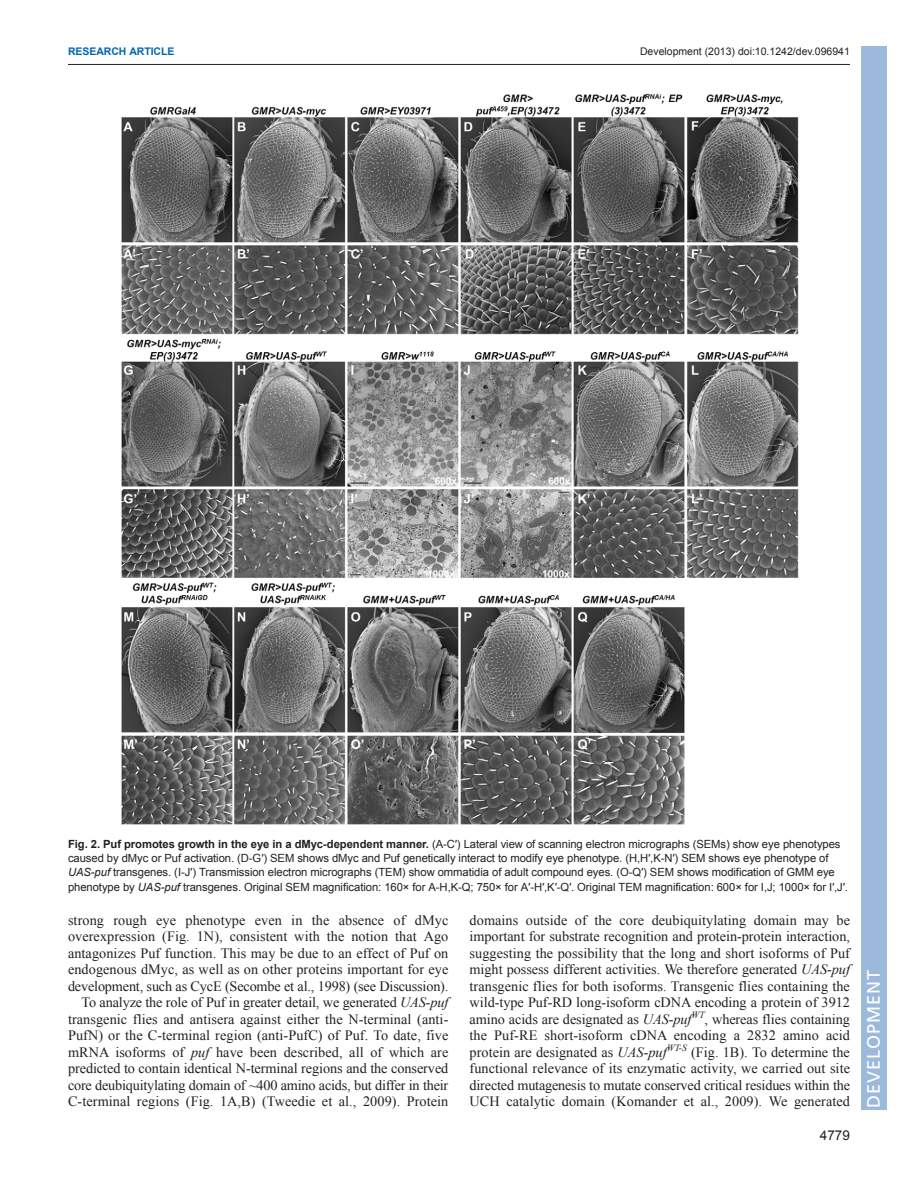
<style>
.page{position:relative;width:918px;height:1188px;background:#fff}
.page>*{position:absolute;margin:0;border:0;box-sizing:border-box;transform-origin:0 0}
.t1{font:18px "Frutiger LT Std";letter-spacing:.055em;color:#fff}
.t2{font:14.25px/16.5px "Times New Roman";letter-spacing:.005em;color:#231f20;text-align:right}
.t3{font:13.5px "Arial";color:#231f20}
.t4{font:11.25px/14.2px "Arial";letter-spacing:-.005em;color:#231f20}
.t5{font:10.5px "Arial";color:#231f20}
.t6{font:700 10.5px "Arial";letter-spacing:-.005em;color:#0166b3}
.s1{font-weight:700}
.s2{font-style:italic}
</style>
<div class="page">
<hr style="left:68px;top:64px;width:782px;height:1px;background:#231f20">
<img style="left:121px;top:93px;width:678px;height:732px">
<div style="left:861px;top:46px;width:25px;height:1064px;background:#9cb9db"></div>
<p class="t6" style="left:68px;top:45px;width:108px">RESEARCH ARTICLE</p>
<p class="t5" style="left:640px;top:45px;width:211px">Development (2013) doi:10.1242/dev.096941</p>
<p class="t4" style="left:68px;top:837px;width:782px"><span class="s1">Fig. 2. Puf promotes growth in the eye in a dMyc-dependent manner.</span> (A-C′) Lateral view of scanning electron micrographs (SEMs) show eye phenotypes caused by dMyc or Puf activation. (D-G′) SEM shows dMyc and Puf genetically interact to modify eye phenotype. (H,H′,K-N′) SEM shows eye phenotype of <span class="s2">UAS-puf</span> transgenes. (I-J′) Transmission electron micrographs (TEM) show ommatidia of adult compound eyes. (O-Q′) SEM shows modification of GMM eye phenotype by <span class="s2">UAS-puf</span> transgenes. Original SEM magnification: 160× for A-H,K-Q; 750× for A′-H′,K′-Q′. Original TEM magnification: 600× for I,J; 1000× for I′,J′.</p>
<p class="t2" style="left:68px;top:912px;width:382px">strong rough eye phenotype even in the absence of dMyc overexpression (Fig. 1N), consistent with the notion that Ago antagonizes Puf function. This may be due to an effect of Puf on endogenous dMyc, as well as on other proteins important for eye development, such as CycE (Secombe et al., 1998) (see Discussion).<br>To analyze the role of Puf in greater detail, we generated <span class="s2">UAS-puf </span>transgenic flies and antisera against either the N-terminal (anti-PufN) or the C-terminal region (anti-PufC) of Puf. To date, five mRNA isoforms of <span class="s2">puf</span> have been described, all of which are predicted to contain identical N-terminal regions and the conserved core deubiquitylating domain of ~400 amino acids, but differ in their C-terminal regions (Fig. 1A,B) (Tweedie et al., 2009). Protein</p>
<p class="t2" style="left:470px;top:912px;width:382px;text-align:justify">domains outside of the core deubiquitylating domain may be important for substrate recognition and protein-protein interaction, suggesting the possibility that the long and short isoforms of Puf might possess different activities. We therefore generated <span class="s2">UAS-puf </span>transgenic flies for both isoforms. Transgenic flies containing the wild-type Puf-RD long-isoform cDNA encoding a protein of 3912 amino acids are designated as <span class="s2">UAS-puf</span><sup>WT</sup>, whereas flies containing the Puf-RE short-isoform cDNA encoding a 2832 amino acid protein are designated as <span class="s2">UAS-puf</span><sup>WT-S</sup> (Fig. 1B). To determine the functional relevance of its enzymatic activity, we carried out site directed mutagenesis to mutate conserved critical residues within the UCH catalytic domain (Komander et al., 2009). We generated</p>
<p class="t3" style="left:820px;top:1128px;width:32px">4779</p>
<p class="t1" style="left:863px;top:1108px;width:140px;rotate:-90deg">DEVELOPMENT</p>
</div>
